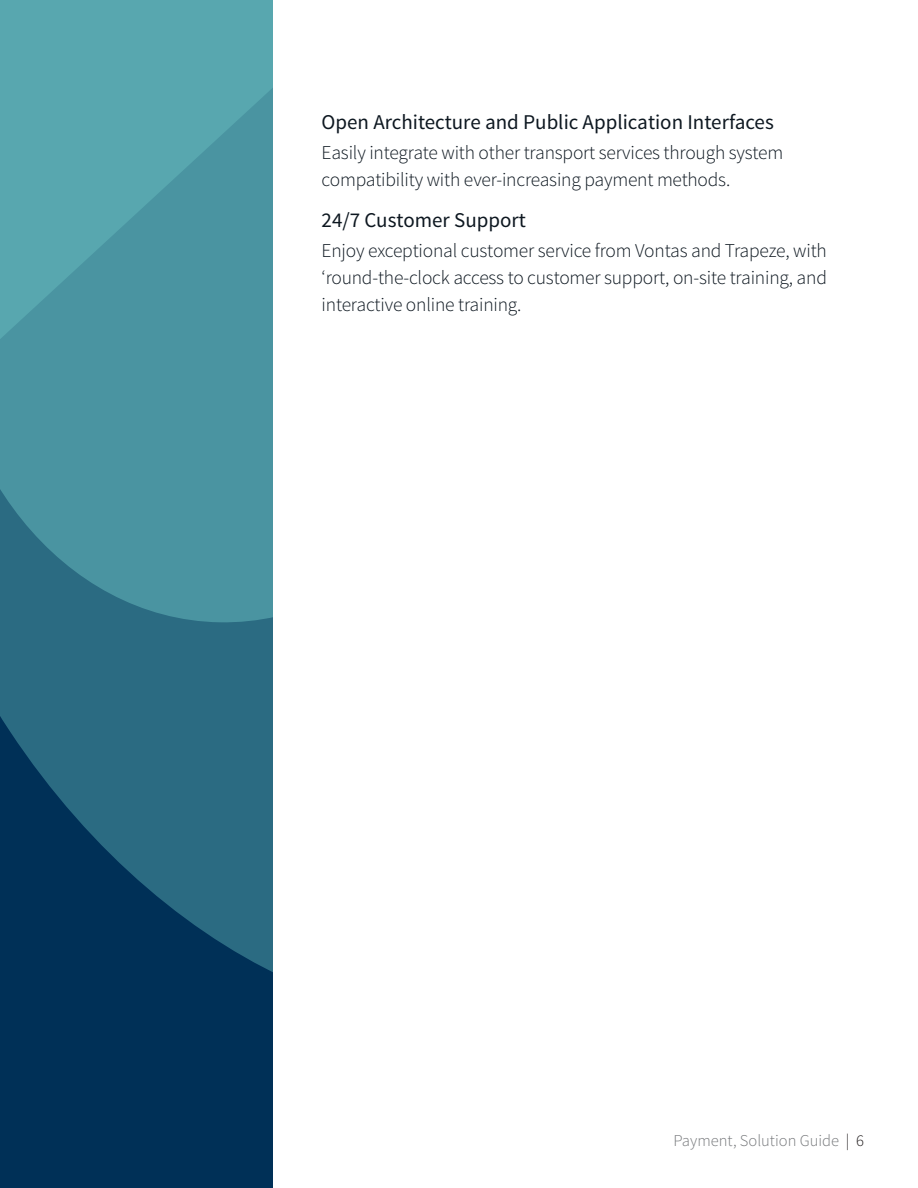
<style>
.page{position:relative;width:918px;height:1188px;background:#fff}
.page>*{position:absolute;margin:0;border:0;box-sizing:border-box;transform-origin:0 0}
.Features_Title__Regu{font:21px "Source Sans Pro";color:#0d1720}
.Main_Body_Copy{font:300 19.5px/27px "Source Sans Pro";letter-spacing:-.01em;color:#0d1720}
.t1{font:300 16.5px "Source Sans Pro";color:#76787b}
.s1{color:#231f20}
</style>
<div class="page">
<div style="left:0;top:0;width:273px;height:1188px;background:#003057"></div>
<svg style="left:0;top:622px;width:273px;height:350px;fill:#2b6b82"></svg>
<svg style="left:0;top:340px;width:273px;height:282px;background:#468f9d"></svg>
<svg style="left:0;top:0;width:273px;height:340px;background:#529fa9"></svg>
<p class="Features_Title__Regu" style="left:322px;top:109px;width:454px">Open Architecture and Public Application Interfaces</p>
<p class="Main_Body_Copy" style="left:322px;top:140px;width:463px">Easily integrate with other transport services through system compatibility with ever-increasing payment methods.</p>
<p class="Features_Title__Regu" style="left:322px;top:207px;width:206px">24/7 Customer Support</p>
<p class="Main_Body_Copy" style="left:322px;top:237px;width:507px;text-align:justify">Enjoy exceptional customer service from Vontas and Trapeze, with ‘round-the-clock access to customer support, on-site training, and interactive online training.</p>
<p class="t1" style="left:674px;top:1131px;width:192px">Payment, Solution Guide <span class="s1">| 6</span></p>
</div>
